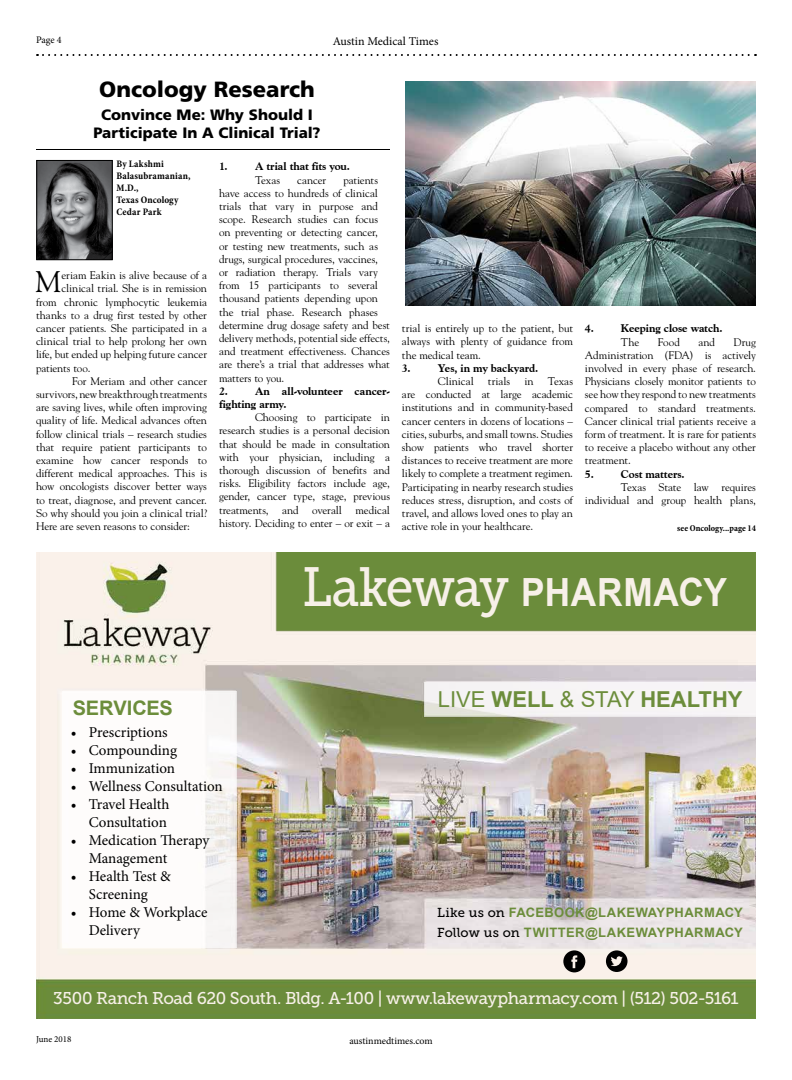
<style>
.page{position:relative;width:792px;height:1080px;background:#fff}
.page>*{position:absolute;margin:0;border:0;box-sizing:border-box;transform-origin:0 0}
.t1{font:700 38.9px "Arial";letter-spacing:.02em;color:#f7f0e8;scale:.91 1}
.t2{font:29.7px "Goudy";color:#000}
.t3{font:700 22px "Arial";color:#6c8d3b}
.t4{font:900 22px "Frutiger";color:#000}
.t5{font:700 20px "Arial";letter-spacing:-.005em;color:#6c8d3b}
.t6{font:17px "Museo Slab 500";letter-spacing:-.025em;color:#f7f0e8}
.t7{font:15px/18px "Minion Pro";letter-spacing:-.005em;color:#000}
.t8{font:900 15px/18px "Frutiger";letter-spacing:-.005em;color:#000;text-align:center}
.t9{font:700 13px/20px "Arial";letter-spacing:.035em;color:#6c8d3b}
.t10{font:12px "Minion Pro";color:#000}
.t11{font:11px/13.2px "Goudy";letter-spacing:-.005em;color:#000;text-align:justify}
.t12{font:800 11px/13.2px "Goudy Old Style BT";color:#000}
.t13{font:700 condensed 10px/12px "Minion Pro";letter-spacing:.015em;color:#000}
.t14{font:10px "Minion Pro";letter-spacing:-.005em;color:#000}
.t15{font:700 condensed 9px "Minion Pro";color:#000}
.t16{font:9px "Minion Pro";color:#000}
.s1{font-family:"Museo Slab 500";font-weight:400;font-size:55.1px}
.s2{font-weight:400}
.s3{font-family:"Museo Slab 500";font-weight:400;color:#000}
</style>
<div class="page">
<svg style="left:37px;top:54px;width:719px;height:2px"></svg>
<img style="left:36px;top:552px;width:720px;height:467px">
<div style="left:424px;top:682px;width:332px;height:35px;background:#f6f4f4"></div>
<div style="left:62px;top:691px;width:174px;height:257px;background:#fff"></div>
<svg style="left:563px;top:950px;width:22px;height:22px"></svg>
<svg style="left:606px;top:950px;width:22px;height:22px"></svg>
<hr style="left:36px;top:149px;width:354px;height:1px;background:#000">
<img style="left:38px;top:162px;width:72px;height:96px">
<div style="left:36px;top:160px;width:76px;height:100px;border:1px solid #000"></div>
<img style="left:405px;top:81px;width:351px;height:225px">
<p class="t14" style="left:36px;top:33px;width:27px">Page 4</p>
<p class="t10" style="left:333px;top:33px;width:107px">Austin Medical Times</p>
<h3 class="t4" style="left:99px;top:77px;width:217px">Oncology Research</h3>
<h3 class="t8" style="left:93px;top:106px;width:229px">Convince Me: Why Should I<br>Participate In A Clinical Trial?</h3>
<p class="t13" style="left:116px;top:158px;width:76px">By Lakshmi<br>Balasubramanian,<br>M.D.,<br>Texas Oncology<br>Cedar Park</p>
<p class="t12" style="left:219px;top:160px;width:10px">1.</p>
<p class="t12" style="left:255px;top:160px;width:96px">A trial that fits you.</p>
<p class="t11" style="left:255px;top:173px;width:27px">Texas</p>
<p class="t11" style="left:297px;top:173px;width:31px">cancer</p>
<p class="t11" style="left:219px;top:173px;width:173px;text-align:left;text-indent:124px">patients have access to hundreds of clinical trials that vary in purpose and scope. Research studies can focus on preventing or detecting cancer,<br>or testing new treatments, such as drugs, surgical procedures, vaccines,<br>or radiation therapy. Trials vary from 15 participants to several thousand patients depending upon the trial phase. Research phases determine drug dosage safety and best delivery methods, potential side effects, and treatment effectiveness. Chances are there’s a trial that addresses what matters to you.</p>
<p class="t12" style="left:219px;top:384px;width:10px">2.</p>
<h2 class="t2" style="left:35px;top:264px;width:28px">M</h2>
<p class="t11" style="left:62px;top:268px;width:147px">eriam Eakin is alive because of a</p>
<p class="t11" style="left:62px;top:282px;width:147px">clinical trial. She is in remission</p>
<p class="t11" style="left:36px;top:295px;width:173px">from chronic lymphocytic leukemia</p>
<p class="t11" style="left:36px;top:308px;width:172px">thanks to a drug first tested by other</p>
<p class="t11" style="left:36px;top:321px;width:173px">cancer patients. She participated in a</p>
<p class="t11" style="left:36px;top:334px;width:172px">clinical trial to help prolong her own</p>
<p class="t11" style="left:36px;top:348px;width:173px">life, but ended up helping future cancer</p>
<p class="t11" style="left:36px;top:361px;width:56px">patients too.</p>
<p class="t11" style="left:72px;top:374px;width:137px">For Meriam and other cancer</p>
<p class="t11" style="left:36px;top:387px;width:172px">survivors, new breakthrough treatments</p>
<p class="t11" style="left:36px;top:400px;width:173px">are saving lives, while often improving</p>
<p class="t11" style="left:36px;top:414px;width:173px">quality of life. Medical advances often</p>
<p class="t11" style="left:36px;top:427px;width:172px">follow clinical trials – research studies</p>
<p class="t11" style="left:36px;top:440px;width:173px">that require patient participants to</p>
<p class="t11" style="left:36px;top:453px;width:172px">examine how cancer responds to</p>
<p class="t11" style="left:36px;top:466px;width:173px">different medical approaches. This is</p>
<p class="t11" style="left:36px;top:480px;width:172px">how oncologists discover better ways</p>
<p class="t11" style="left:36px;top:493px;width:172px">to treat, diagnose, and prevent cancer.</p>
<p class="t11" style="left:36px;top:506px;width:173px">So why should you join a clinical trial?</p>
<p class="t11" style="left:36px;top:519px;width:155px">Here are seven reasons to consider:</p>
<p class="t12" style="left:219px;top:384px;width:173px;text-indent:36px">An all-volunteer cancer&shy;fighting army.</p>
<p class="t11" style="left:219px;top:410px;width:173px;text-indent:36px">Choosing to participate in research studies is a personal decision that should be made in consultation with your physician, including a thorough discussion of benefits and risks. Eligibility factors include age, gender, cancer type, stage, previous treatments, and overall medical history. Deciding to enter – or exit – a</p>
<p class="t11" style="left:402px;top:321px;width:173px">trial is entirely up to the patient, but always with plenty of guidance from the medical team.</p>
<p class="t12" style="left:402px;top:361px;width:10px">3.</p>
<p class="t12" style="left:438px;top:361px;width:102px">Yes, in my backyard.</p>
<p class="t11" style="left:438px;top:374px;width:37px">Clinical</p>
<p class="t11" style="left:488px;top:374px;width:24px">trials</p>
<p class="t11" style="left:524px;top:374px;width:11px">in</p>
<p class="t11" style="left:402px;top:374px;width:173px;text-indent:146px">Texas are conducted at large academic institutions and in community-based cancer centers in dozens of locations – cities, suburbs, and small towns. Studies show patients who travel shorter distances to receive treatment are more likely to complete a treatment regimen.<br>Participating in nearby research studies reduces stress, disruption, and costs of travel, and allows loved ones to play an active role in your healthcare.</p>
<p class="t12" style="left:585px;top:322px;width:10px">4.</p>
<p class="t12" style="left:621px;top:322px;width:103px">Keeping close watch.</p>
<p class="t11" style="left:621px;top:335px;width:20px">The</p>
<p class="t11" style="left:658px;top:335px;width:23px">Food</p>
<p class="t11" style="left:699px;top:335px;width:18px">and</p>
<p class="t11" style="left:585px;top:335px;width:173px;text-indent:149px">Drug Administration (FDA) is actively involved in every phase of research.<br>Physicians closely monitor patients to see how they respond to new treatments compared to standard treatments.<br>Cancer clinical trial patients receive a form of treatment. It is rare for patients to receive a placebo without any other treatment.</p>
<p class="t12" style="left:585px;top:467px;width:10px">5.</p>
<p class="t12" style="left:621px;top:467px;width:65px">Cost matters.</p>
<p class="t11" style="left:585px;top:480px;width:173px;text-align:right">Texas State law requires individual and group health plans,</p>
<p class="t15" style="left:677px;top:522px;width:80px">see Oncology...page 14</p>
<h3 class="t5" style="left:73px;top:694px;width:102px">SERVICES</h3>
<h3 class="t7" style="left:71px;top:723px;width:98px">• Prescriptions</h3>
<h3 class="t7" style="left:71px;top:741px;width:108px">• Compounding</h3>
<h3 class="t7" style="left:71px;top:759px;width:106px">• Immunization</h3>
<h3 class="t7" style="left:71px;top:777px;width:154px">• Wellness Consultation</h3>
<h3 class="t7" style="left:71px;top:795px;width:100px;text-align:right">• Travel Health<br>Consultation</h3>
<h3 class="t7" style="left:89px;top:831px;width:122px;text-indent:-18px">• Medication Therapy<br>Management</h3>
<h3 class="t7" style="left:71px;top:867px;width:102px;text-align:center">• Health Test &amp;<br>Screening</h3>
<h3 class="t7" style="left:89px;top:903px;width:120px;text-indent:-18px">• Home &amp; Workplace<br>Delivery</h3>
<h1 class="t1" style="left:302px;top:565px;width:468px"><span class="s1">Lakeway</span> PHARMACY</h1>
<h3 class="t3" style="left:438px;top:683px;width:306px"><span class="s2">LIVE</span> WELL <span class="s2">&amp; STAY</span> HEALTHY</h3>
<p class="t9" style="left:437px;top:903px;width:307px"><span class="s3">Like us on</span> FACEBOOK@LAKEWAYPHARMACY<br><span class="s3">Follow us on</span> TWITTER@LAKEWAYPHARMACY</p>
<h3 class="t6" style="left:53px;top:989px;width:687px">3500 Ranch Road 620 South. Bldg. A-100 | www.lakewaypharmacy.com | (512) 502-5161</h3>
<p class="t16" style="left:36px;top:1033px;width:37px">June 2018</p>
<p class="t14" style="left:349px;top:1034px;width:85px">austinmedtimes.com</p>
</div>
